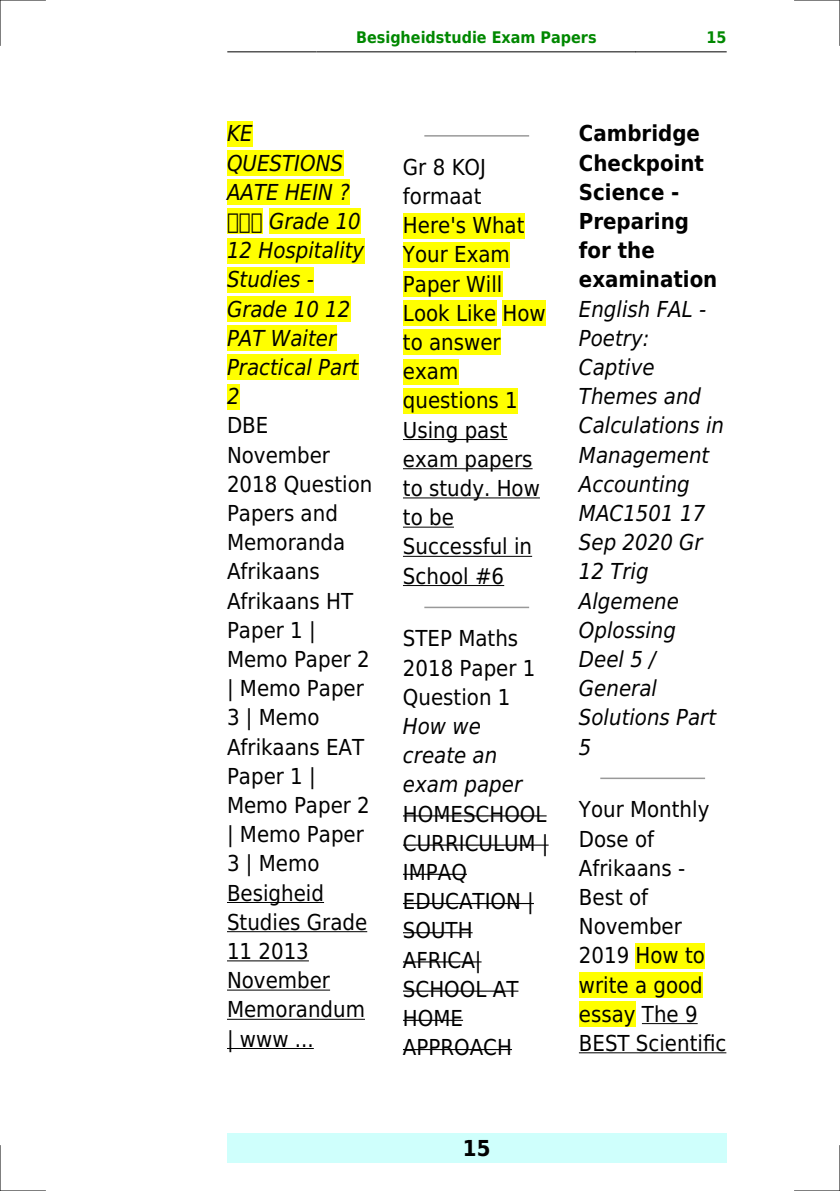
<style>
.page{position:relative;width:840px;height:1191px;background:#fff}
.page>*{position:absolute;margin:0;border:0;box-sizing:border-box;transform-origin:0 0}
.t1{font:22px/29.2px "DejaVu Sans Condensed";color:#000}
.t2{font:italic 22px/29.2px "DejaVu Sans Condensed";color:#000}
.t3{font:700 22px/29.2px "DejaVu Sans Condensed";color:#000}
.t4{font:700 16px "DejaVu Sans Condensed";color:#080}
</style>
<div class="page">
<hr style="left:227px;top:51px;width:89px;height:1px;background:#000">
<hr style="left:317px;top:51px;width:318px;height:1px;background:#000">
<hr style="left:635px;top:51px;width:90px;height:1px;background:#000">
<div style="left:227px;top:1133px;width:499px;height:29px;background:#cffffc"></div>
<div style="left:227px;top:121px;width:25px;height:25px;background:#ff0"></div>
<div style="left:227px;top:150px;width:116px;height:26px;background:#ff0"></div>
<div style="left:227px;top:179px;width:123px;height:26px;background:#ff0"></div>
<div style="left:227px;top:208px;width:35px;height:26px;background:#ff0"></div>
<div style="left:269px;top:208px;width:92px;height:26px;background:#ff0"></div>
<div style="left:227px;top:238px;width:137px;height:25px;background:#ff0"></div>
<div style="left:227px;top:267px;width:87px;height:25px;background:#ff0"></div>
<div style="left:227px;top:296px;width:123px;height:26px;background:#ff0"></div>
<div style="left:227px;top:325px;width:109px;height:26px;background:#ff0"></div>
<div style="left:227px;top:354px;width:131px;height:26px;background:#ff0"></div>
<div style="left:227px;top:384px;width:12px;height:25px;background:#ff0"></div>
<hr style="left:227px;top:902px;width:97px;height:1px;background:#000">
<hr style="left:227px;top:931px;width:140px;height:1px;background:#000">
<hr style="left:227px;top:960px;width:82px;height:1px;background:#000">
<hr style="left:227px;top:989px;width:103px;height:1px;background:#000">
<hr style="left:227px;top:1018px;width:138px;height:1px;background:#000">
<hr style="left:227px;top:1048px;width:86px;height:1px;background:#000">
<hr style="left:425px;top:135px;width:103px;height:2px;background:#999">
<div style="left:403px;top:213px;width:121px;height:25px;background:#ff0"></div>
<div style="left:403px;top:242px;width:106px;height:26px;background:#ff0"></div>
<div style="left:403px;top:271px;width:99px;height:26px;background:#ff0"></div>
<div style="left:403px;top:300px;width:93px;height:26px;background:#ff0"></div>
<div style="left:502px;top:300px;width:43px;height:26px;background:#ff0"></div>
<div style="left:403px;top:330px;width:97px;height:25px;background:#ff0"></div>
<div style="left:403px;top:359px;width:55px;height:25px;background:#ff0"></div>
<div style="left:403px;top:388px;width:114px;height:26px;background:#ff0"></div>
<hr style="left:403px;top:439px;width:104px;height:1px;background:#000">
<hr style="left:403px;top:468px;width:129px;height:1px;background:#000">
<hr style="left:403px;top:497px;width:136px;height:1px;background:#000">
<hr style="left:403px;top:526px;width:50px;height:1px;background:#000">
<hr style="left:403px;top:556px;width:129px;height:1px;background:#000">
<hr style="left:403px;top:585px;width:101px;height:1px;background:#000">
<hr style="left:425px;top:606px;width:103px;height:2px;background:#999">
<hr style="left:403px;top:815px;width:143px;height:1px;background:#000">
<hr style="left:403px;top:844px;width:145px;height:1px;background:#000">
<hr style="left:403px;top:873px;width:63px;height:2px;background:#000">
<hr style="left:403px;top:903px;width:130px;height:1px;background:#000">
<hr style="left:403px;top:932px;width:69px;height:1px;background:#000">
<hr style="left:403px;top:961px;width:78px;height:1px;background:#000">
<hr style="left:403px;top:990px;width:115px;height:1px;background:#000">
<hr style="left:403px;top:1019px;width:60px;height:2px;background:#000">
<hr style="left:403px;top:1049px;width:108px;height:1px;background:#000">
<hr style="left:600px;top:777px;width:104px;height:2px;background:#999">
<div style="left:635px;top:943px;width:69px;height:25px;background:#ff0"></div>
<div style="left:578px;top:972px;width:124px;height:25px;background:#ff0"></div>
<div style="left:578px;top:1001px;width:57px;height:26px;background:#ff0"></div>
<hr style="left:641px;top:1023px;width:56px;height:1px;background:#000">
<hr style="left:578px;top:1052px;width:148px;height:1px;background:#000">
<hr style="left:0;top:0;width:45px;height:1px;background:#000">
<hr style="left:794px;top:0;width:45px;height:1px;background:#000">
<hr style="left:0;top:1190px;width:45px;height:1px;background:#000">
<hr style="left:794px;top:1190px;width:45px;height:1px;background:#000">
<hr style="left:0;top:0;width:1px;height:45px;background:#000">
<hr style="left:0;top:1145px;width:1px;height:46px;background:#000">
<hr style="left:839px;top:0;width:1px;height:45px;background:#000">
<hr style="left:839px;top:1145px;width:1px;height:46px;background:#000">
<p class="t4" style="left:356px;top:29px;width:242px">Besigheidstudie Exam Papers</p>
<p class="t4" style="left:706px;top:29px;width:22px">15</p>
<p class="t2" style="left:227px;top:119px;width:27px">KE</p>
<p class="t2" style="left:227px;top:148px;width:117px">QUESTIONS</p>
<p class="t2" style="left:227px;top:177px;width:124px">AATE HEIN ?</p>
<p class="t2" style="left:269px;top:207px;width:93px">Grade 10</p>
<p class="t2" style="left:227px;top:236px;width:139px">12 Hospitality</p>
<p class="t2" style="left:227px;top:265px;width:88px">Studies -</p>
<p class="t2" style="left:227px;top:294px;width:125px">Grade 10 12</p>
<p class="t2" style="left:227px;top:323px;width:111px">PAT Waiter</p>
<p class="t2" style="left:227px;top:353px;width:133px">Practical Part</p>
<p class="t2" style="left:227px;top:382px;width:14px">2</p>
<p class="t1" style="left:227px;top:411px;width:147px">DBE<br>November<br>2018 Question<br>Papers and<br>Memoranda<br>Afrikaans<br>Afrikaans HT<br>Paper 1 |<br>Memo Paper 2 | Memo Paper<br>3 | Memo<br>Afrikaans EAT<br>Paper 1 |<br>Memo Paper 2 | Memo Paper<br>3 | Memo<br>Besigheid<br>Studies Grade<br>11 2013<br>November<br>Memorandum | www ...</p>
<p class="t1" style="left:403px;top:153px;width:144px">Gr 8 KOJ formaat<br>Here's What<br>Your Exam<br>Paper Will<br>Look Like How to answer exam questions 1<br>Using past exam papers to study. How to be<br>Successful in<br>School #6</p>
<p class="t1" style="left:403px;top:624px;width:134px">STEP Maths<br>2018 Paper 1<br>Question 1</p>
<p class="t2" style="left:403px;top:712px;width:121px">How we create an exam paper</p>
<p class="t1" style="left:403px;top:799px;width:147px">HOMESCHOOL<br>CURRICULUM |<br>IMPAQ<br>EDUCATION |<br>SOUTH<br>AFRICA|<br>SCHOOL AT<br>HOME<br>APPROACH</p>
<p class="t3" style="left:578px;top:119px;width:140px">Cambridge<br>Checkpoint<br>Science -<br>Preparing for the examination</p>
<p class="t2" style="left:578px;top:294px;width:147px">English FAL -<br>Poetry:<br>Captive<br>Themes and<br>Calculations in<br>Management<br>Accounting<br>MAC1501 17<br>Sep 2020 Gr<br>12 Trig<br>Algemene<br>Oplossing<br>Deel 5 /<br>General<br>Solutions Part<br>5</p>
<p class="t1" style="left:578px;top:795px;width:149px">Your Monthly<br>Dose of<br>Afrikaans -<br>Best of<br>November<br>2019 How to write a good essay The 9<br>BEST Scientific</p>
<p class="t3" style="left:462px;top:1133px;width:29px">15</p>
</div>
